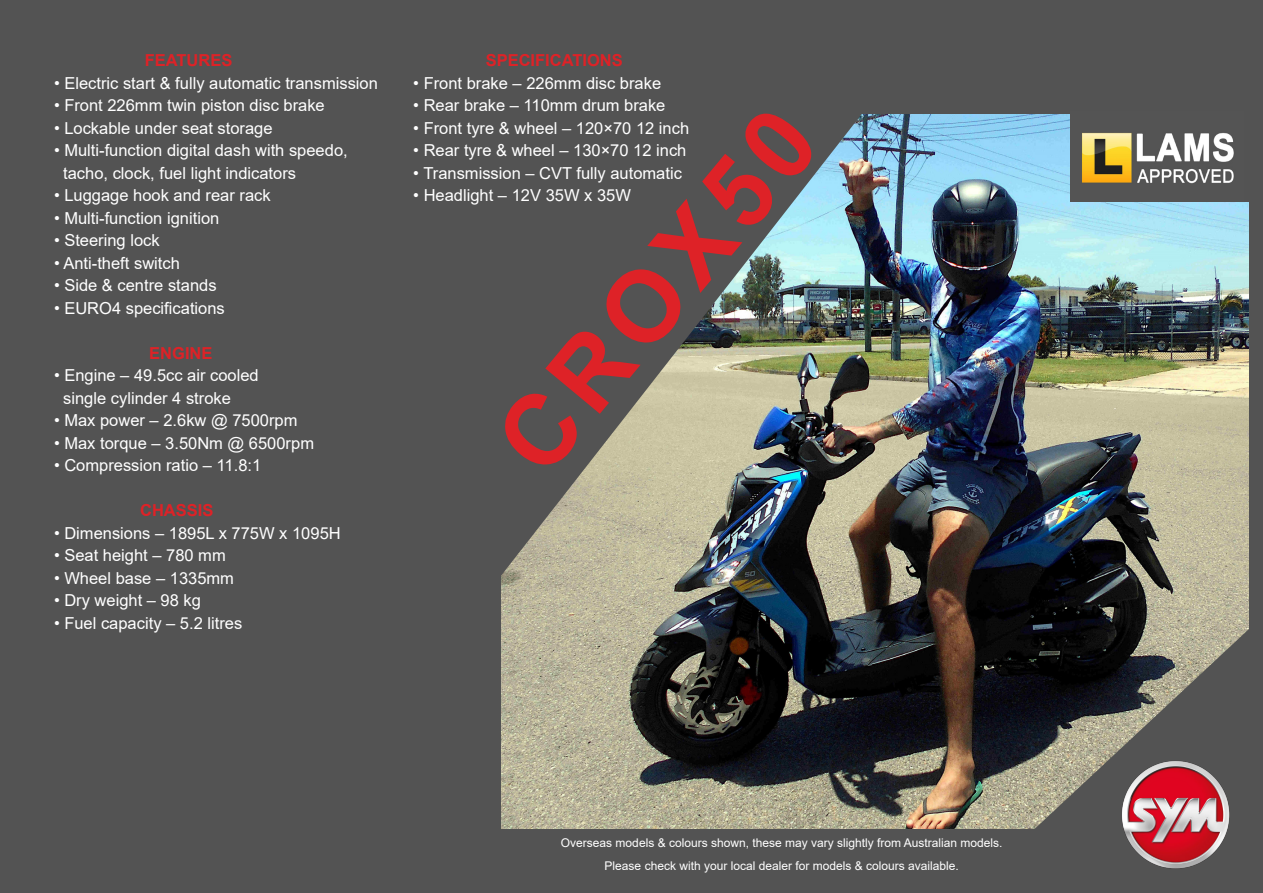
<style>
.page{position:relative;width:1263px;height:893px;background:#535353}
.page>*{position:absolute;margin:0;border:0;box-sizing:border-box;transform-origin:0 0}
.t1{font:700 99px "Arial";color:#de2227}
.t2{font:16.5px/22.5px "Arial";color:#fff}
.t3{font:700 16.5px "Arial";color:#de2227}
.t4{font:12px "Arial";color:#fff}
</style>
<div class="page">
<img style="left:502px;top:114px;width:746px;height:714px">
<svg style="left:966px;top:616px;width:297px;height:277px"></svg>
<img style="left:1119px;top:758px;width:112px;height:113px">
<svg style="left:267px;top:0;width:635px;height:575px;fill:#535353"></svg>
<img style="left:1071px;top:112px;width:174px;height:90px">
<div style="left:1245px;top:109px;width:7px;height:93px;background:#535353"></div>
<p class="t3" style="left:145px;top:49px;width:89px">FEATURES</p>
<p class="t2" style="left:54px;top:71px;width:325px">• Electric start &amp; fully automatic transmission</p>
<p class="t2" style="left:54px;top:94px;width:272px">• Front 226mm twin piston disc brake</p>
<p class="t2" style="left:54px;top:116px;width:220px">• Lockable under seat storage</p>
<p class="t2" style="left:63px;top:139px;width:286px;text-indent:-9px">• Multi-function digital dash with speedo, tacho, clock, fuel light indicators</p>
<p class="t2" style="left:54px;top:184px;width:218px">• Luggage hook and rear rack</p>
<p class="t2" style="left:54px;top:206px;width:167px">• Multi-function ignition</p>
<p class="t2" style="left:54px;top:229px;width:107px">• Steering lock</p>
<p class="t2" style="left:54px;top:251px;width:127px">• Anti-theft switch</p>
<p class="t2" style="left:54px;top:274px;width:164px">• Side &amp; centre stands</p>
<p class="t2" style="left:54px;top:296px;width:172px">• EURO4 specifications</p>
<p class="t3" style="left:149px;top:341px;width:65px">ENGINE</p>
<p class="t2" style="left:63px;top:364px;width:197px;text-indent:-9px">• Engine – 49.5cc air cooled single cylinder 4 stroke</p>
<p class="t2" style="left:54px;top:409px;width:245px">• Max power – 2.6kw @ 7500rpm</p>
<p class="t2" style="left:54px;top:431px;width:262px">• Max torque – 3.50Nm @ 6500rpm</p>
<p class="t2" style="left:54px;top:454px;width:209px">• Compression ratio – 11.8:1</p>
<p class="t3" style="left:140px;top:499px;width:75px">CHASSIS</p>
<p class="t2" style="left:54px;top:521px;width:288px">• Dimensions – 1895L x 775W x 1095H</p>
<p class="t2" style="left:54px;top:544px;width:173px">• Seat height – 780 mm</p>
<p class="t2" style="left:54px;top:566px;width:182px">• Wheel base – 1335mm</p>
<p class="t2" style="left:54px;top:589px;width:148px">• Dry weight – 98 kg</p>
<p class="t2" style="left:54px;top:611px;width:190px">• Fuel capacity – 5.2 litres</p>
<p class="t3" style="left:486px;top:49px;width:139px">SPECIFICATIONS</p>
<p class="t2" style="left:413px;top:71px;width:249px">• Front brake – 226mm disc brake</p>
<p class="t2" style="left:413px;top:94px;width:254px">• Rear brake – 110mm drum brake</p>
<p class="t2" style="left:413px;top:116px;width:277px">• Front tyre &amp; wheel – 120×70 12 inch</p>
<p class="t2" style="left:413px;top:139px;width:275px">• Rear tyre &amp; wheel – 130×70 12 inch</p>
<p class="t2" style="left:413px;top:161px;width:270px">• Transmission – CVT fully automatic</p>
<p class="t2" style="left:413px;top:184px;width:219px">• Headlight – 12V 35W x 35W</p>
<p class="t1" style="left:464px;top:413px;width:437px;rotate:-50deg">CROX50</p>
<p class="t4" style="left:561px;top:835px;width:443px">Overseas models &amp; colours shown, these may vary slightly from Australian models.</p>
<p class="t4" style="left:605px;top:857px;width:356px">Please check with your local dealer for models &amp; colours available.</p>
</div>
